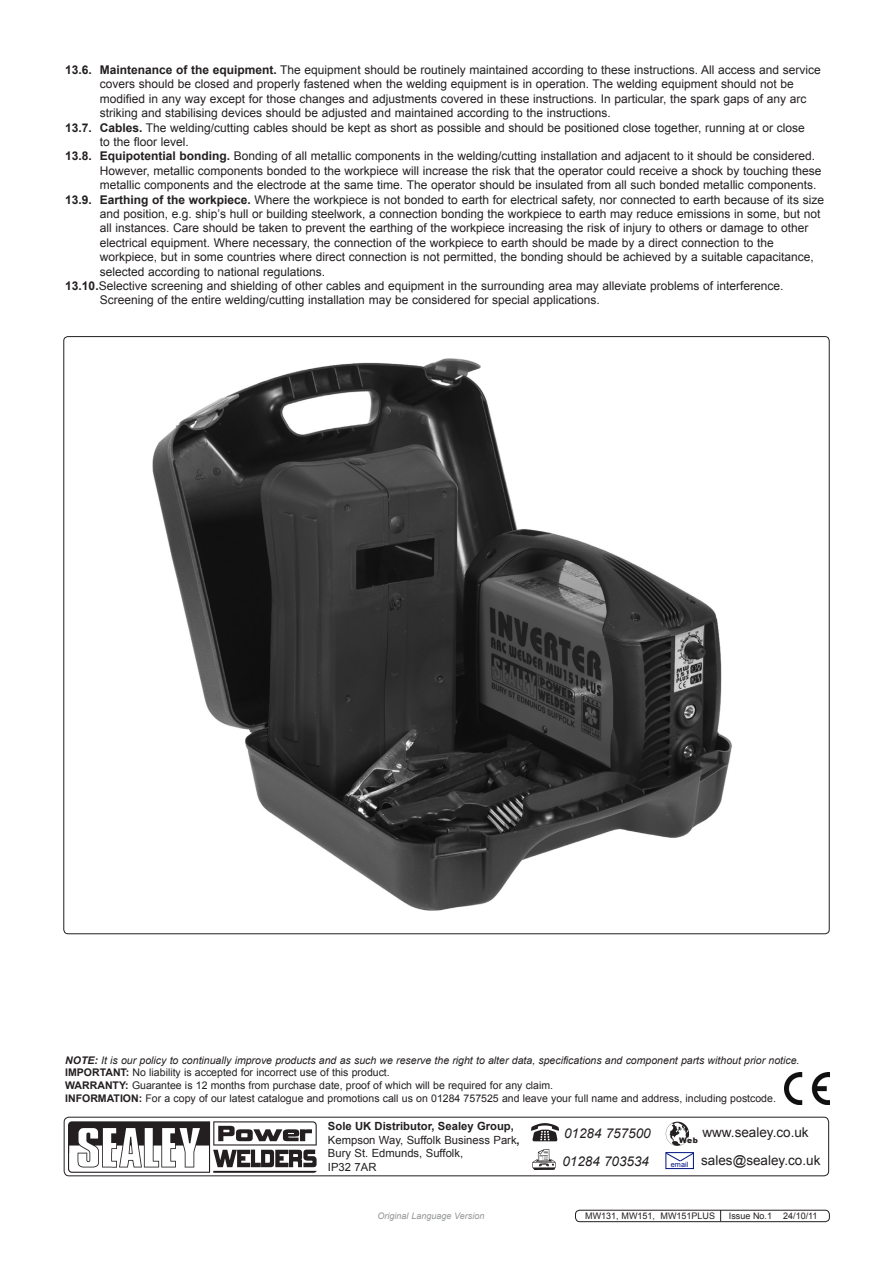
<style>
.page{position:relative;width:893px;height:1263px;background:#fff}
.page>*{position:absolute;margin:0;border:0;box-sizing:border-box;transform-origin:0 0}
.t1{font:13.5px "Arial";color:#231f20}
.t2{font:italic 13.5px "Arial";color:#231f20}
.t3{font:12px/14.4px "Arial";color:#231f20}
.t4{font:11.25px/13.5px "Arial";color:#231f20}
.t5{font:10.5px "Arial";color:#231f20}
.t6{font:italic 10.5px "Arial";color:#231f20}
.t7{font:9px "Arial";color:#231f20}
.t8{font:italic 9px "Arial";color:#939598}
.t9{font:900 7.65px "Arial";color:#231f20}
.t10{font:7.35px "Arial";color:#001381}
.s1{font-weight:700}
</style>
<div class="page">
<img style="left:152px;top:358px;width:580px;height:553px">
<div style="left:64px;top:1117px;width:765px;height:59px;border:1px solid #231f20;border-radius:5px"></div>
<img style="left:68px;top:1121px;width:248px;height:56px">
<img style="left:784px;top:1073px;width:45px;height:32px">
<img style="left:532px;top:1149px;width:24px;height:21px">
<img style="left:531px;top:1124px;width:27px;height:18px">
<img style="left:664px;top:1121px;width:26px;height:26px;border-radius:13px">
<div style="left:665px;top:1152px;width:29px;height:17px;border:1px solid #001381"></div>
<svg style="left:665px;top:1152px;width:29px;height:10px"></svg>
<div style="left:575px;top:1210px;width:255px;height:12px;border:1px solid #231f20;border-radius:4px"></div>
<p class="t3" style="left:100px;top:63px;width:723px;text-indent:-34px"><span class="s1">13.6. Maintenance of the equipment.</span> The equipment should be routinely maintained according to these instructions. All access and service covers should be closed and properly fastened when the welding equipment is in operation. The welding equipment should not be modified in any way except for those changes and adjustments covered in these instructions. In particular, the spark gaps of any arc striking and stabilising devices should be adjusted and maintained according to the instructions.</p>
<p class="t3" style="left:65px;top:120px;width:741px"><span class="s1">13.7. Cables.</span> The welding/cutting cables should be kept as short as possible and should be positioned close together, running at or close</p>
<p class="t3" style="left:100px;top:135px;width:91px">to the floor level.</p>
<p class="t3" style="left:65px;top:149px;width:751px"><span class="s1">13.8. Equipotential bonding.</span> Bonding of all metallic components in the welding/cutting installation and adjacent to it should be considered.</p>
<p class="t3" style="left:100px;top:164px;width:723px">However, metallic components bonded to the workpiece will increase the risk that the operator could receive a shock by touching these</p>
<p class="t3" style="left:100px;top:178px;width:718px">metallic components and the electrode at the same time. The operator should be insulated from all such bonded metallic components.</p>
<p class="t3" style="left:65px;top:192px;width:760px"><span class="s1">13.9. Earthing of the workpiece.</span> Where the workpiece is not bonded to earth for electrical safety, nor connected to earth because of its size</p>
<p class="t3" style="left:100px;top:207px;width:722px">and position, e.g. ship’s hull or building steelwork, a connection bonding the workpiece to earth may reduce emissions in some, but not</p>
<p class="t3" style="left:100px;top:221px;width:710px">all instances. Care should be taken to prevent the earthing of the workpiece increasing the risk of injury to others or damage to other</p>
<p class="t3" style="left:100px;top:236px;width:675px">electrical equipment. Where necessary, the connection of the workpiece to earth should be made by a direct connection to the</p>
<p class="t3" style="left:100px;top:250px;width:716px">workpiece, but in some countries where direct connection is not permitted, the bonding should be achieved by a suitable capacitance,</p>
<p class="t3" style="left:100px;top:264px;width:227px">selected according to national regulations.</p>
<p class="t3" style="left:65px;top:279px;width:720px"><span class="s1">13.10.</span>Selective screening and shielding of other cables and equipment in the surrounding area may alleviate problems of interference.<br>S</p>
<p class="t3" style="left:108px;top:293px;width:493px">creening of the entire welding/cutting installation may be considered for special applications.</p>
<p class="t6" style="left:65px;top:1053px;width:736px"><span class="s1">NOTE:</span> It is our policy to continually improve products and as such we reserve the right to alter data, specifications and component parts without prior notice.</p>
<p class="t5" style="left:65px;top:1066px;width:326px"><span class="s1">IMPORTANT:</span> No liability is accepted for incorrect use of this product.</p>
<p class="t5" style="left:65px;top:1078px;width:489px"><span class="s1">WARRANTY:</span> Guarantee is 12 months from purchase date, proof of which will be required for any claim.</p>
<p class="t5" style="left:65px;top:1091px;width:712px"><span class="s1">INFORMATION:</span> For a copy of our latest catalogue and promotions call us on 01284 757525 and leave your full name and address, including postcode.</p>
<p class="t2" style="left:564px;top:1125px;width:88px">01284 757500</p>
<p class="t2" style="left:562px;top:1152px;width:88px">01284 703534</p>
<p class="t1" style="left:701px;top:1152px;width:121px">sales@sealey.co.uk</p>
<p class="t4" style="left:328px;top:1119px;width:193px"><span class="s1">Sole UK Distributor, Sealey Group,<br></span>Kempson Way, Suffolk Business Park<span class="s1">,<br></span>Bury St. Edmunds, Suffolk,</p>
<p class="t4" style="left:328px;top:1160px;width:50px">IP32 7AR</p>
<p class="t1" style="left:702px;top:1124px;width:108px">www.sealey.co.uk</p>
<p class="t9" style="left:679px;top:1135px;width:20px">Web</p>
<p class="t10" style="left:671px;top:1159px;width:19px">email</p>
<p class="t8" style="left:378px;top:1209px;width:108px">Original Language Version</p>
<p class="t7" style="left:585px;top:1209px;width:130px">MW131, MW151, MW151PLUS</p>
<p class="t7" style="left:729px;top:1209px;width:90px">Issue No.1 24/10/11</p>
</div>
